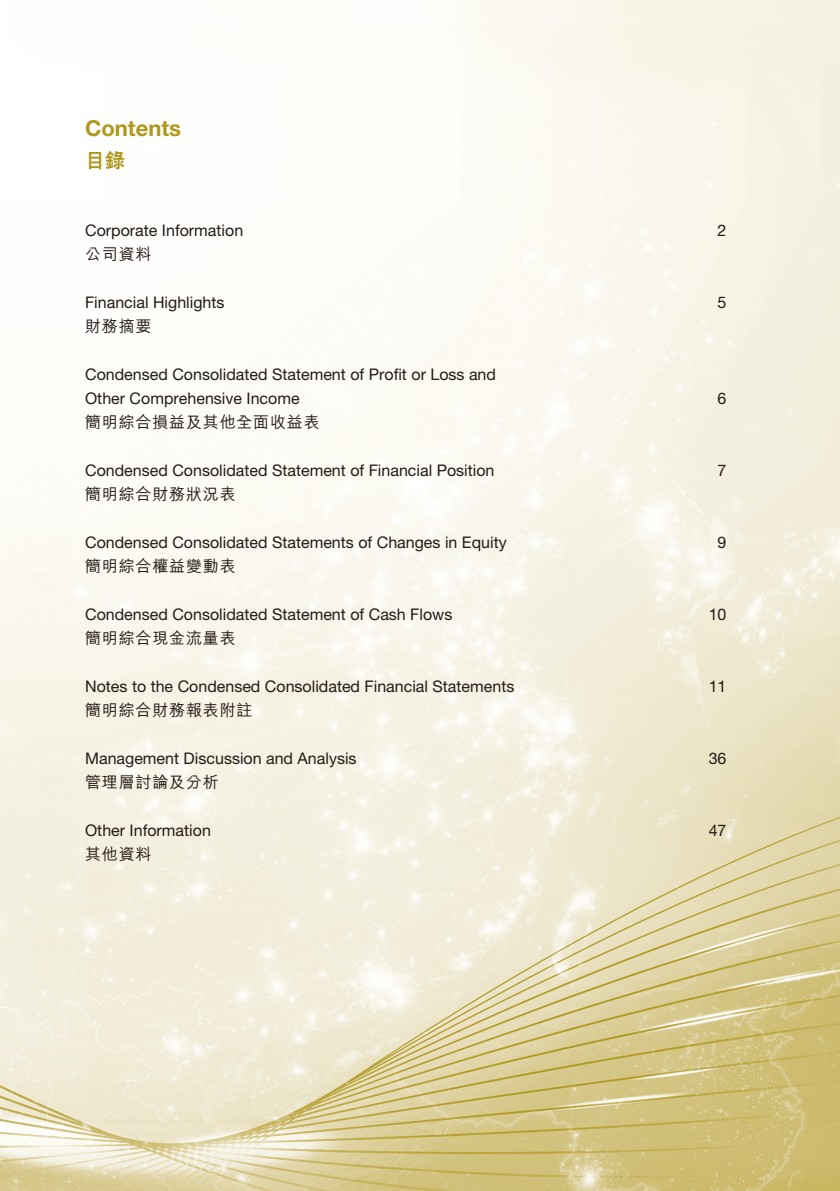
<style>
.page{position:relative;width:840px;height:1191px;background:#fff}
.page>*{position:absolute;margin:0;border:0;box-sizing:border-box;transform-origin:0 0}
.t1{font:700 22px "Helvetica Neue LT Std";color:#af981b}
.t2{font:800 20px "M Hei HK";color:#af981b}
.t3{font:16px/24px "Helvetica Neue LT Std";color:#231916}
.t4{font:500 16px "M Hei HK";letter-spacing:.05em;color:#231916}
</style>
<div class="page">
<img style="left:0;top:0;width:839px;height:1191px">
<h1 class="t1" style="left:85px;top:114px;width:97px">Contents</h1>
<p class="t2" style="left:85px;top:150px;width:41px">目錄</p>
<p class="t3" style="left:85px;top:218px;width:159px">Corporate Information</p>
<p class="t3" style="left:717px;top:218px;width:10px">2</p>
<p class="t4" style="left:85px;top:242px;width:68px">公司資料</p>
<p class="t3" style="left:85px;top:290px;width:141px">Financial Highlights</p>
<p class="t3" style="left:717px;top:290px;width:10px">5</p>
<p class="t4" style="left:85px;top:314px;width:68px">財務摘要</p>
<p class="t3" style="left:85px;top:362px;width:412px">Condensed Consolidated Statement of Profit or Loss and<br>Other Comprehensive Income</p>
<p class="t3" style="left:717px;top:386px;width:10px">6</p>
<p class="t4" style="left:85px;top:410px;width:236px">簡明綜合損益及其他全面收益表</p>
<p class="t3" style="left:85px;top:458px;width:410px">Condensed Consolidated Statement of Financial Position</p>
<p class="t3" style="left:717px;top:458px;width:10px">7</p>
<p class="t4" style="left:85px;top:482px;width:152px">簡明綜合財務狀況表</p>
<p class="t3" style="left:85px;top:530px;width:423px">Condensed Consolidated Statements of Changes in Equity</p>
<p class="t3" style="left:717px;top:530px;width:10px">9</p>
<p class="t4" style="left:85px;top:554px;width:152px">簡明綜合權益變動表</p>
<p class="t3" style="left:85px;top:602px;width:368px">Condensed Consolidated Statement of Cash Flows</p>
<p class="t3" style="left:708px;top:602px;width:19px">10</p>
<p class="t4" style="left:85px;top:626px;width:152px">簡明綜合現金流量表</p>
<p class="t3" style="left:85px;top:674px;width:430px">Notes to the Condensed Consolidated Financial Statements</p>
<p class="t3" style="left:708px;top:674px;width:19px">11</p>
<p class="t4" style="left:85px;top:698px;width:169px">簡明綜合財務報表附註</p>
<p class="t3" style="left:85px;top:746px;width:273px">Management Discussion and Analysis</p>
<p class="t3" style="left:708px;top:746px;width:19px">36</p>
<p class="t4" style="left:85px;top:770px;width:135px">管理層討論及分析</p>
<p class="t3" style="left:85px;top:818px;width:127px">Other Information</p>
<p class="t3" style="left:708px;top:818px;width:19px">47</p>
<p class="t4" style="left:85px;top:842px;width:68px">其他資料</p>
</div>
